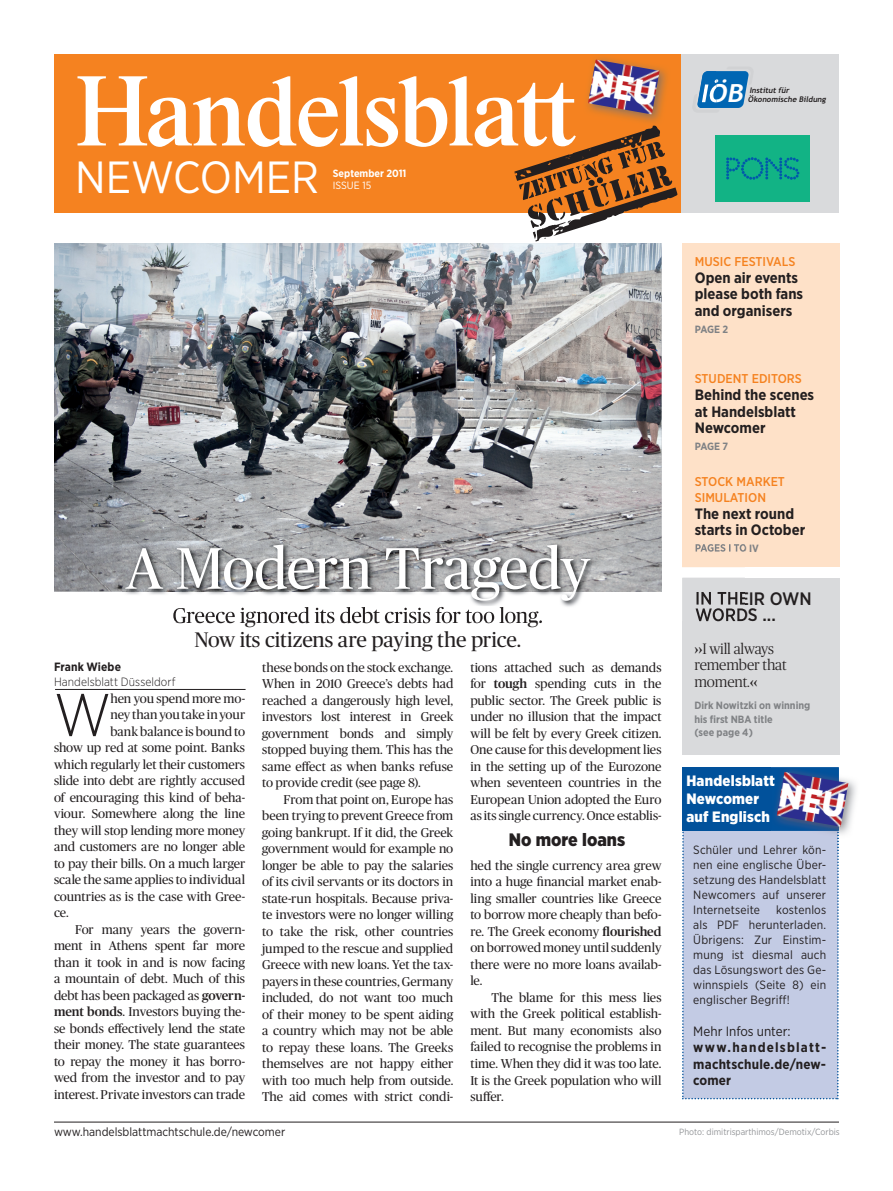
<style>
.page{position:relative;width:893px;height:1191px;background:#fff}
.page>*{position:absolute;margin:0;border:0;box-sizing:border-box;transform-origin:0 0}
.t1{font:97.5px "Handelsblatt Logo Font";color:#fff}
.t2{font:300 59.85px "Gotham Narrow";color:#231f20}
.t3{font:58.5px "Publico";letter-spacing:-.01em;color:#fff}
.t4{font:45px "Gotham Narrow";color:#fff}
.t5{font:italic 700 24.9px "Trebuchet MS";color:#fff;scale:1.1 1}
.t6{font:21px/24px "Publico";letter-spacing:-.01em;color:#231f20;text-align:center}
.t7{font:500 18px/16.5px "Gotham Narrow";color:#231f20}
.t8{font:900 18px "Gotham Narrow";color:#231f20}
.t9{font:700 15px/16.5px "Gotham Narrow";color:#231f20}
.t10{font:300 15px/16.5px "Publico";letter-spacing:-.01em;color:#231f20}
.t11{font:900 15px/18px "Gotham Narrow";letter-spacing:.015em;color:#fff}
.t12{font:700 13.5px/16.5px "Gotham Narrow";letter-spacing:.02em;color:#231f20;text-align:justify}
.t13{font:13.5px "Gotham Narrow";color:#231f20}
.t14{font:12.75px/16.5px "Publico";letter-spacing:-.01em;color:#231f20;text-align:justify}
.t15{font:500 12.75px/16.5px "Gotham Narrow";color:#f58220}
.t16{font:12px/15px "Gotham Narrow";letter-spacing:.01em;color:#231f20;text-align:justify}
.t17{font:300 12px "Gotham Narrow";letter-spacing:.005em;color:#231f20}
.t18{font:700 12px "Gotham Narrow";letter-spacing:.01em;color:#231f20}
.t19{font:700 10.5px/13.5px "Gotham Narrow";color:#808285}
.t20{font:700 10.5px "Gotham Narrow";color:#fff}
.t21{font:10.5px "Gotham Narrow";color:#fff}
.t22{font:9px "Gotham Narrow";color:#939598}
.t23{font:italic 700 7.8px "Trebuchet MS";color:#231f20}
.s1{font-weight:500}
</style>
<div class="page">
<div style="left:680px;top:54px;width:159px;height:158px;background:#d9dadc"></div>
<div style="left:54px;top:54px;width:626px;height:158px;background:#f58220"></div>
<svg style="left:716px;top:71px;width:33px;height:37px"></svg>
<hr style="left:55px;top:689px;width:191px;height:1px;background:#231f20">
<hr style="left:54px;top:1121px;width:785px;height:1px;background:#231f20">
<img style="left:54px;top:243px;width:608px;height:348px">
<div style="left:682px;top:243px;width:158px;height:324px;background:#fee1c8"></div>
<div style="left:682px;top:577px;width:158px;height:177px;background:#d9dadc"></div>
<img style="left:123px;top:567px;width:621px;height:40px">
<img style="left:123px;top:542px;width:539px;height:49px">
<img style="left:173px;top:607px;width:369px;height:14px">
<img style="left:695px;top:544px;width:50px;height:8px">
<img style="left:682px;top:577px;width:63px;height:33px">
<img style="left:696px;top:544px;width:49px;height:7px">
<img style="left:696px;top:592px;width:49px;height:13px">
<img style="left:696px;top:608px;width:49px;height:13px">
<div style="left:716px;top:135px;width:94px;height:67px;background:#12b385"></div>
<svg style="left:726px;top:157px;width:73px;height:23px"></svg>
<img style="left:587px;top:54px;width:129px;height:85px">
<img style="left:697px;top:71px;width:19px;height:23px">
<img style="left:702px;top:80px;width:14px;height:14px">
<img style="left:692px;top:94px;width:24px;height:19px">
<img style="left:588px;top:60px;width:72px;height:54px">
<div style="left:682px;top:830px;width:157px;height:269px;background:#c3cbe4"></div>
<div style="left:682px;top:767px;width:157px;height:63px;background:#01519b"></div>
<img style="left:839px;top:780px;width:17px;height:54px">
<img style="left:771px;top:767px;width:68px;height:84px">
<img style="left:777px;top:772px;width:71px;height:54px">
<svg style="left:514px;top:125px;width:164px;height:116px"></svg>
<svg style="left:590px;top:71px;width:66px;height:35px;background:#925678"></svg>
<svg style="left:771px;top:775px;width:74px;height:43px;background:#795783"></svg>
<h1 class="t1" style="left:75px;top:55px;width:521px">H</h1>
<h3 class="t4" style="left:75px;top:149px;width:245px">NEWCOMER</h3>
<p class="t20" style="left:333px;top:166px;width:75px">September 2011</p>
<p class="t21" style="left:333px;top:179px;width:40px">ISSUE 15</p>
<h3 class="t5" style="left:700px;top:78px;width:46px">IÖB</h3>
<p class="t23" style="left:749px;top:86px;width:43px">Institut für</p>
<p class="t23" style="left:748px;top:95px;width:81px">Ökonomische Bildung</p>
<h3 class="t3" style="left:126px;top:536px;width:466px">A Modern Tragedy</h3>
<h3 class="t6" style="left:173px;top:603px;width:372px">Greece ignored its debt crisis for too long.<br>Now its citizens are paying the price.</h3>
<p class="t18" style="left:54px;top:659px;width:69px">Frank Wiebe</p>
<p class="t17" style="left:54px;top:675px;width:123px">Handelsblatt Düsseldorf</p>
<h2 class="t2" style="left:54px;top:678px;width:59px">W</h2>
<p class="t14" style="left:110px;top:690px;width:136px">hen you spend more mo-</p>
<p class="t14" style="left:110px;top:706px;width:136px">ney than you take in your</p>
<p class="t14" style="left:110px;top:723px;width:136px">bank balance is bound to</p>
<p class="t14" style="left:54px;top:739px;width:193px">show up red at some point. Banks</p>
<p class="t14" style="left:54px;top:756px;width:193px">which regularly let their customers</p>
<p class="t14" style="left:54px;top:772px;width:193px">slide into debt are rightly accused</p>
<p class="t14" style="left:54px;top:789px;width:193px">of encouraging this kind of beha-</p>
<p class="t14" style="left:54px;top:805px;width:193px">viour. Somewhere along the line</p>
<p class="t14" style="left:54px;top:822px;width:193px">they will stop lending more money</p>
<p class="t14" style="left:54px;top:838px;width:193px">and customers are no longer able</p>
<p class="t14" style="left:54px;top:855px;width:193px">to pay their bills. On a much larger</p>
<p class="t14" style="left:54px;top:871px;width:193px">scale the same applies to individual</p>
<p class="t14" style="left:54px;top:888px;width:193px">countries as is the case with Gree-</p>
<p class="t14" style="left:54px;top:904px;width:16px">ce.</p>
<p class="t14" style="left:75px;top:921px;width:171px">For many years the govern-</p>
<p class="t14" style="left:54px;top:937px;width:193px">ment in Athens spent far more</p>
<p class="t14" style="left:54px;top:954px;width:193px">than it took in and is now facing</p>
<p class="t14" style="left:54px;top:970px;width:193px">a mountain of debt. Much of this</p>
<p class="t14" style="left:54px;top:987px;width:193px">debt has been packaged as <span class="s1">govern-</span></p>
<p class="t14" style="left:54px;top:1003px;width:193px"><span class="s1">ment bonds</span>. Investors buying the-</p>
<p class="t14" style="left:54px;top:1020px;width:193px">se bonds effectively lend the state</p>
<p class="t14" style="left:54px;top:1036px;width:193px">their money. The state guarantees</p>
<p class="t14" style="left:54px;top:1053px;width:193px">to repay the money it has borro-</p>
<p class="t14" style="left:54px;top:1069px;width:193px">wed from the investor and to pay</p>
<p class="t14" style="left:54px;top:1086px;width:193px">interest. Private investors can trade</p>
<p class="t14" style="left:262px;top:659px;width:193px">these bonds on the stock exchange.<br>When in 2010 Greece’s debts had reached a dangerously high level, investors lost interest in Greek government bonds and simply stopped buying them. This has the same effect as when banks refuse to provide credit (see page 8).</p>
<p class="t14" style="left:262px;top:791px;width:193px;text-indent:21px">From that point on, Europe has been trying to prevent Greece from going bankrupt. If it did, the Greek government would for example no longer be able to pay the salaries of its civil servants or its doctors in state-run hospitals. Because priva&shy;te investors were no longer willing to take the risk, other countries jumped to the rescue and supplied Greece with new loans. Yet the tax&shy;payers in these countries, Germany included, do not want too much of their money to be spent aiding a country which may not be able to repay these loans. The Greeks themselves are not happy either with too much help from outside.<br>The aid comes with strict condi-</p>
<p class="t14" style="left:470px;top:659px;width:193px">tions attached such as demands for <span class="s1">tough</span> spending cuts in the public sector. The Greek public is under no illusion that the impact will be felt by every Greek citizen.<br>One cause for this development lies in the setting up of the Eurozone when seventeen countries in the European Union adopted the Euro as its single currency. Once establis-</p>
<p class="t14" style="left:470px;top:857px;width:193px">hed the single currency area grew into a huge financial market enab&shy;ling smaller countries like Greece to borrow more cheaply than befo&shy;re. The Greek economy <span class="s1">flourished </span>on borrowed money until suddenly there were no more loans availab&shy;le.</p>
<p class="t14" style="left:470px;top:989px;width:193px;text-indent:21px">The blame for this mess lies with the Greek political establish&shy;ment. But many economists also failed to recognise the problems in time. When they did it was too late.<br>It is the Greek population who will suffer.</p>
<h3 class="t8" style="left:509px;top:828px;width:118px">No more loans</h3>
<p class="t15" style="left:695px;top:253px;width:102px">MUSIC FESTIVALS</p>
<p class="t9" style="left:695px;top:269px;width:110px">Open air events please both fans and organisers</p>
<p class="t19" style="left:695px;top:322px;width:35px">PAGE 2</p>
<p class="t15" style="left:695px;top:370px;width:109px">STUDENT EDITORS</p>
<p class="t9" style="left:695px;top:386px;width:121px">Behind the scenes at Handelsblatt<br>Newcomer</p>
<p class="t19" style="left:695px;top:439px;width:35px">PAGE 7</p>
<p class="t15" style="left:695px;top:472px;width:92px">STOCK MARKET<br>SIMULATION</p>
<p class="t9" style="left:695px;top:505px;width:112px">The next round starts in October</p>
<h3 class="t7" style="left:695px;top:590px;width:118px">IN THEIR OWN<br>WORDS ...</h3>
<p class="t10" style="left:694px;top:640px;width:94px"><span class="s1">››</span>I will always remember that moment.<span class="s1">‹‹</span></p>
<p class="t19" style="left:694px;top:698px;width:117px">Dirk Nowitzki on winning his first NBA title<br>(see page 4)</p>
<p class="t11" style="left:686px;top:771px;width:90px">Handelsblatt<br>Newcomer auf Englisch</p>
<p class="t16" style="left:693px;top:842px;width:134px">Schüler und Lehrer kön&shy;nen eine englische Über&shy;setzung des Handelsblatt Newcomers auf unserer Internetseite</p>
<p class="t16" style="left:693px;top:902px;width:134px;text-indent:83px">kostenlos als PDF herunterladen.<br>Übrigens: Zur Einstim&shy;mung ist diesmal auch das Lösungswort des Ge&shy;winnspiels (Seite 8) ein englischer Begriff!</p>
<p class="t13" style="left:693px;top:1022px;width:99px">Mehr Infos unter:</p>
<p class="t12" style="left:693px;top:1039px;width:134px">www.handelsblatt&shy;machtschule.de/new&shy;comer</p>
<p class="t16" style="left:54px;top:1124px;width:233px">www.handelsblattmachtschule.de/newcomer</p>
<p class="t22" style="left:679px;top:1126px;width:162px">Photo: dimitrisparthimos/Demotix/Corbis</p>
</div>
